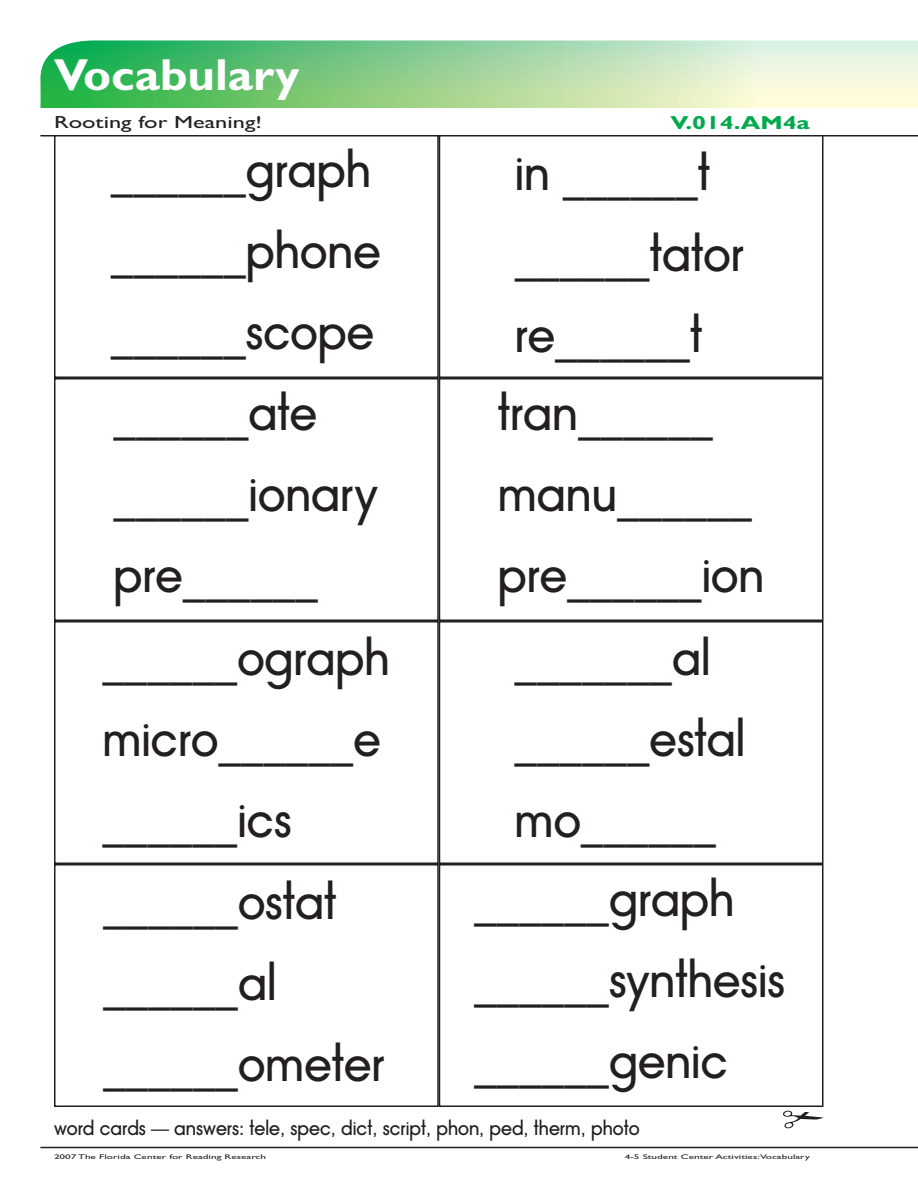
<style>
.page{position:relative;width:918px;height:1188px;background:#fff}
.page>*{position:absolute;margin:0;border:0;box-sizing:border-box;transform-origin:0 0}
.t1{font:45px "Avant Garde Medium Modified";color:#231f20}
.t2{font:700 45px "Gill Sans MT Modified";color:#fff;scale:1.05 1}
.t3{font:700 18.9px "Gill Sans MT Modified";color:#00a94d;scale:1.33 1}
.t4{font:18px "Avant Garde Medium Modified";color:#231f20}
.t5{font:17.55px "Gill Sans MT Modified";color:#231f20;scale:1.39 1}
.t6{font:6.75px "Gill Sans MT Modified";color:#231f20;scale:1.67 1}
</style>
<div class="page">
<svg style="left:40px;top:40px;width:878px;height:68px;background:#9bd69d"></svg>
<hr style="left:40px;top:1147px;width:878px;height:1px;background:#231f20">
<hr style="left:40px;top:135px;width:878px;height:1px;background:#231f20">
<div style="left:54px;top:621px;width:385px;height:243px;border:2px solid #231f20"></div>
<div style="left:54px;top:135px;width:385px;height:243px;border:2px solid #231f20"></div>
<div style="left:54px;top:378px;width:385px;height:243px;border:2px solid #231f20"></div>
<div style="left:54px;top:864px;width:385px;height:243px;border:2px solid #231f20"></div>
<div style="left:439px;top:621px;width:385px;height:243px;border:2px solid #231f20"></div>
<div style="left:439px;top:135px;width:385px;height:243px;border:2px solid #231f20"></div>
<div style="left:439px;top:378px;width:385px;height:243px;border:2px solid #231f20"></div>
<div style="left:439px;top:864px;width:385px;height:243px;border:2px solid #231f20"></div>
<svg style="left:783px;top:1111px;width:41px;height:17px"></svg>
<p class="t2" style="left:54px;top:48px;width:236px">Vocabulary</p>
<p class="t5" style="left:54px;top:112px;width:151px">Rooting for Meaning!</p>
<p class="t3" style="left:670px;top:111px;width:106px">V.014.AM4a</p>
<p class="t1" style="left:111px;top:144px;width:262px">______graph</p>
<p class="t1" style="left:111px;top:225px;width:271px">______phone</p>
<p class="t1" style="left:515px;top:146px;width:197px">in ______t</p>
<p class="t1" style="left:515px;top:227px;width:231px">______tator</p>
<p class="t1" style="left:515px;top:308px;width:189px">re______t</p>
<p class="t1" style="left:111px;top:306px;width:265px">______scope</p>
<p class="t1" style="left:114px;top:387px;width:205px">______ate</p>
<p class="t1" style="left:114px;top:468px;width:266px">______ionary</p>
<p class="t1" style="left:498px;top:387px;width:217px">tran______</p>
<p class="t1" style="left:498px;top:468px;width:256px">manu______</p>
<p class="t1" style="left:498px;top:549px;width:268px">pre______ion</p>
<p class="t1" style="left:114px;top:549px;width:206px">pre______</p>
<p class="t1" style="left:102px;top:632px;width:289px">______ograph</p>
<p class="t1" style="left:102px;top:713px;width:280px">micro______e</p>
<p class="t1" style="left:102px;top:794px;width:191px">______ics</p>
<p class="t1" style="left:103px;top:876px;width:235px">______ostat</p>
<p class="t1" style="left:103px;top:957px;width:175px">______al</p>
<p class="t1" style="left:103px;top:1038px;width:283px">______ometer</p>
<p class="t1" style="left:515px;top:632px;width:197px">_______al</p>
<p class="t1" style="left:515px;top:713px;width:232px">______estal</p>
<p class="t1" style="left:515px;top:794px;width:203px">mo______</p>
<p class="t1" style="left:474px;top:873px;width:262px">______graph</p>
<p class="t1" style="left:474px;top:954px;width:313px">______synthesis</p>
<p class="t1" style="left:474px;top:1035px;width:255px">______genic</p>
<p class="t4" style="left:54px;top:1118px;width:587px">word cards — answers: tele, spec, dict, script, phon, ped, therm, photo</p>
<p class="t6" style="left:54px;top:1153px;width:128px">2007 The Florida Center for Reading Research</p>
<p class="t6" style="left:625px;top:1153px;width:112px">4-5 Student Center Activities:Vocabulary</p>
</div>
